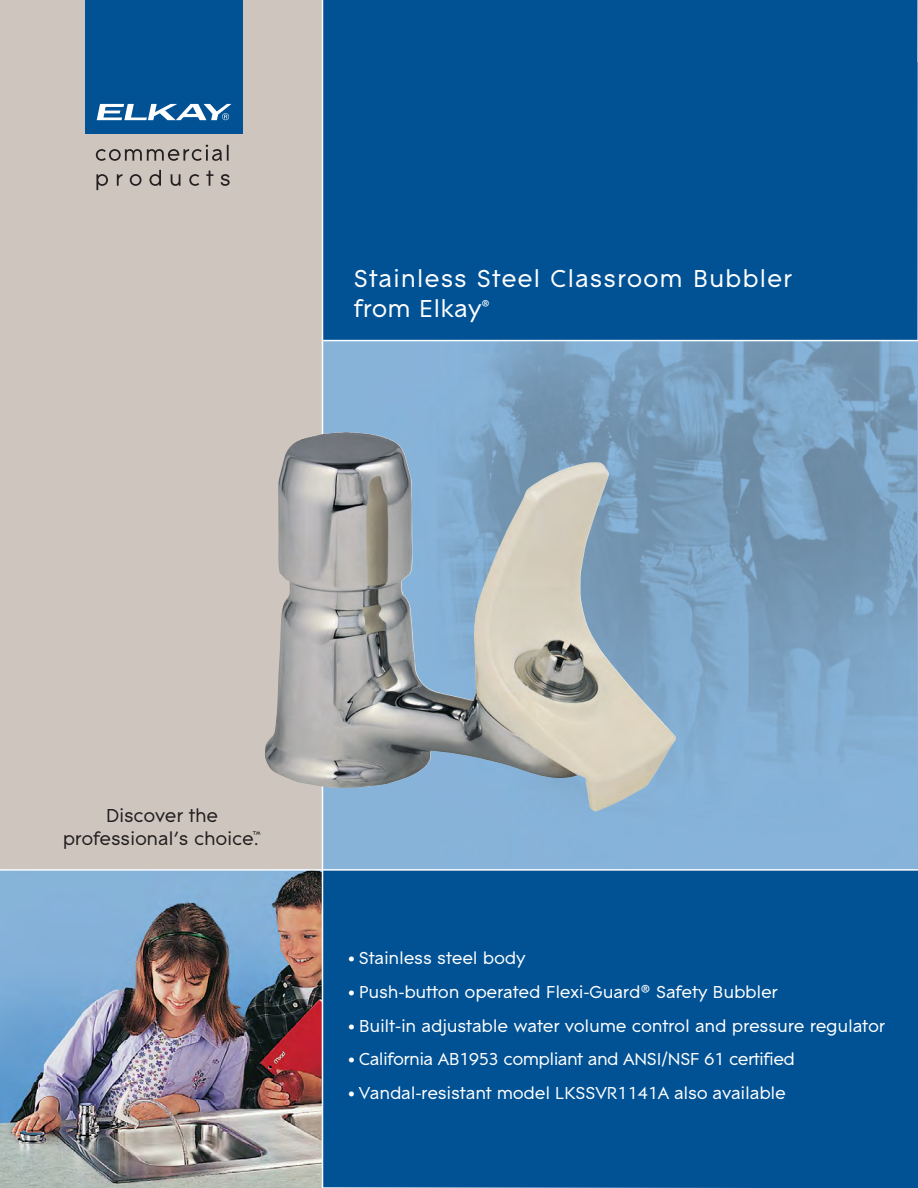
<style>
.page{position:relative;width:918px;height:1188px;background:#fff}
.page>*{position:absolute;margin:0;border:0;box-sizing:border-box;transform-origin:0 0}
.t1{font:25.5px/30.6px "Contax";letter-spacing:.03em;color:#fff}
.t2{font:19.5px/23.4px "Contax";letter-spacing:-.015em;color:#231f20;text-align:center}
.t3{font:18px "Contax";letter-spacing:-.015em;color:#fff}
.t4{font:18px "Contax";letter-spacing:-.035em;color:#fff}
.s1{font-size:15px}
</style>
<div class="page">
<div style="left:323px;top:871px;width:595px;height:317px;background:#005295"></div>
<div style="left:297px;top:0;width:620px;height:340px;background:#005295"></div>
<div style="left:0;top:0;width:323px;height:1188px;background:#cec6be"></div>
<div style="left:85px;top:0;width:158px;height:133px;background:#005295"></div>
<svg style="left:97px;top:104px;width:135px;height:16px"></svg>
<svg style="left:96px;top:145px;width:133px;height:16px"></svg>
<svg style="left:96px;top:174px;width:12px;height:16px"></svg>
<svg style="left:117px;top:174px;width:5px;height:12px"></svg>
<svg style="left:130px;top:174px;width:12px;height:12px"></svg>
<svg style="left:149px;top:170px;width:12px;height:16px"></svg>
<svg style="left:171px;top:174px;width:9px;height:12px"></svg>
<svg style="left:189px;top:174px;width:10px;height:12px"></svg>
<svg style="left:206px;top:171px;width:7px;height:15px"></svg>
<svg style="left:221px;top:174px;width:9px;height:12px"></svg>
<img style="left:0;top:871px;width:322px;height:317px">
<img style="left:323px;top:341px;width:594px;height:528px">
<hr style="left:0;top:869px;width:918px;height:2px;background:#fff">
<hr style="left:322px;top:0;width:1px;height:1188px;background:#fff">
<img style="left:265px;top:432px;width:412px;height:380px">
<h1 class="t1" style="left:354px;top:262px;width:440px">Stainless Steel Classroom Bubbler from Elkay<sup>®</sup></h1>
<p class="t2" style="left:63px;top:803px;width:200px">Discover the professional’s choice.<sup>™</sup></p>
<p class="t3" style="left:348px;top:947px;width:179px"><span class="s1">•</span> Stainless steel body</p>
<p class="t3" style="left:348px;top:981px;width:432px"><span class="s1">•</span> Push-button operated Flexi-Guard® Safety Bubbler</p>
<p class="t3" style="left:348px;top:1014px;width:539px"><span class="s1">•</span> Built-in adjustable water volume control and pressure regulator</p>
<p class="t4" style="left:348px;top:1048px;width:449px"><span class="s1">•</span> California AB1953 compliant and ANSI/NSF 61 certified</p>
<p class="t3" style="left:348px;top:1082px;width:440px"><span class="s1">•</span> Vandal-resistant model LKSSVR1141A also available</p>
</div>
